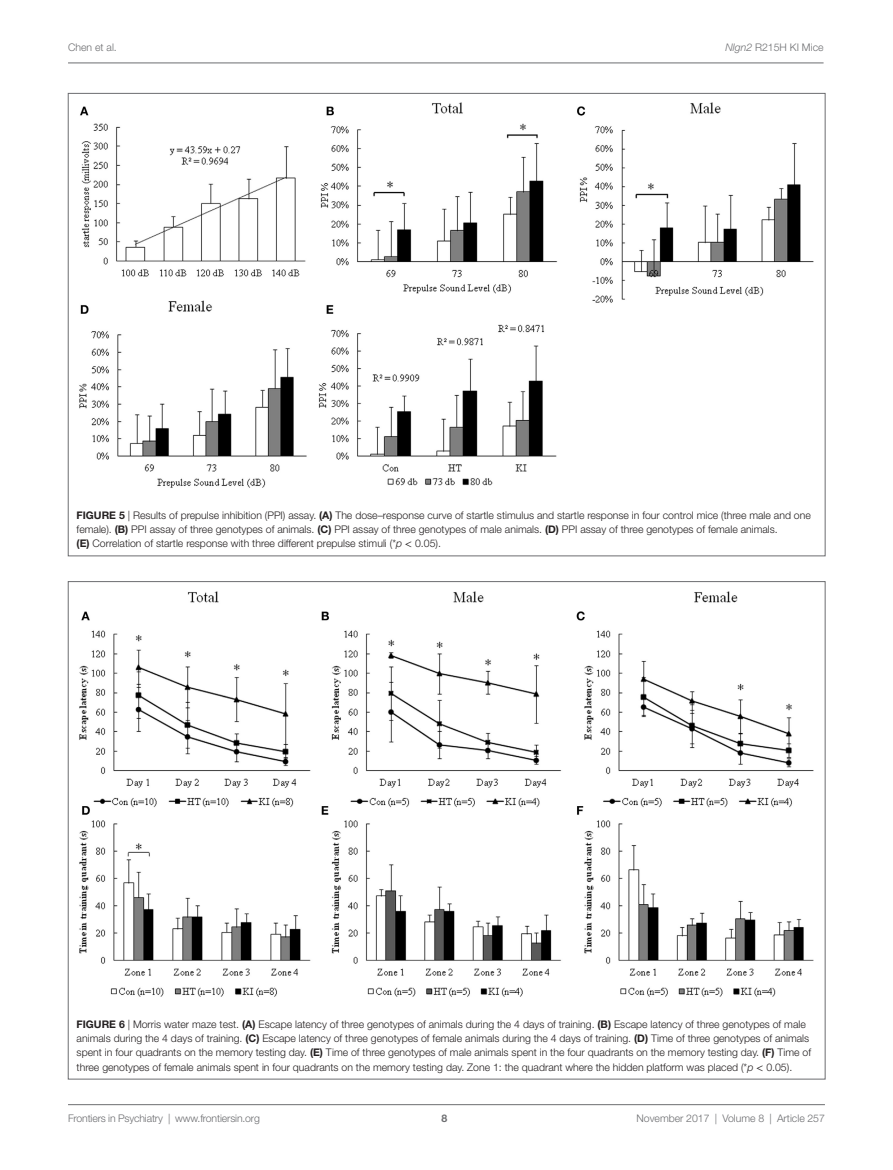
<style>
.page{position:relative;width:893px;height:1170px;background:#fff}
.page>*{position:absolute;margin:0;border:0;box-sizing:border-box;transform-origin:0 0}
.t1{font:300 10.5px/14.2px "Helvetica Neue LT Std";color:#231f20}
.t2{font:300 10.5px "Helvetica Neue LT Std";color:#6c6d70}
.t3{font:700 10.5px "Helvetica Neue LT Std";color:#6c6d70}
.s1{font-style:italic}
.s2{font-weight:700}
.s3{font-family:"STIX General";font-weight:400}
</style>
<div class="page">
<img style="left:79px;top:591px;width:735px;height:406px">
<img style="left:79px;top:102px;width:735px;height:386px">
<hr style="left:68px;top:63px;width:756px;height:1px;background:#6c6d70">
<hr style="left:68px;top:1104px;width:757px;height:1px;background:#6c6d70">
<p class="t2" style="left:68px;top:41px;width:50px">Chen et al.</p>
<p class="t2" style="left:725px;top:41px;width:100px"><span class="s1">Nlgn2</span> R215H KI Mice</p>
<p class="t1" style="left:77px;top:508px;width:736px"><span class="s2">FIGURE 5</span> | Results of prepulse inhibition (PPI) assay. <span class="s2">(A)</span> The dose–response curve of startle stimulus and startle response in four control mice (three male and one female). <span class="s2">(B)</span> PPI assay of three genotypes of animals. <span class="s2">(C)</span> PPI assay of three genotypes of male animals. <span class="s2">(D)</span> PPI assay of three genotypes of female animals.<br><span class="s2">(E)</span> Correlation of startle response with three different prepulse stimuli (*<span class="s1">p</span> <span class="s3">&lt;</span> 0.05).</p>
<p class="t1" style="left:77px;top:1016px;width:736px"><span class="s2">FIGURE 6</span> | Morris water maze test. <span class="s2">(A)</span> Escape latency of three genotypes of animals during the 4 days of training. <span class="s2">(B)</span> Escape latency of three genotypes of male animals during the 4 days of training. <span class="s2">(C)</span> Escape latency of three genotypes of female animals during the 4 days of training. <span class="s2">(D)</span> Time of three genotypes of animals spent in four quadrants on the memory testing day. <span class="s2">(E)</span> Time of three genotypes of male animals spent in the four quadrants on the memory testing day. <span class="s2">(F)</span> Time of three genotypes of female animals spent in four quadrants on the memory testing day. Zone 1: the quadrant where the hidden platform was placed (*<span class="s1">p</span> <span class="s3">&lt;</span> 0.05).</p>
<p class="t2" style="left:68px;top:1111px;width:193px">Frontiers in Psychiatry | www.frontiersin.org</p>
<p class="t2" style="left:636px;top:1111px;width:190px">November 2017 | Volume 8 | Article 257</p>
<p class="t3" style="left:441px;top:1111px;width:7px">8</p>
</div>
